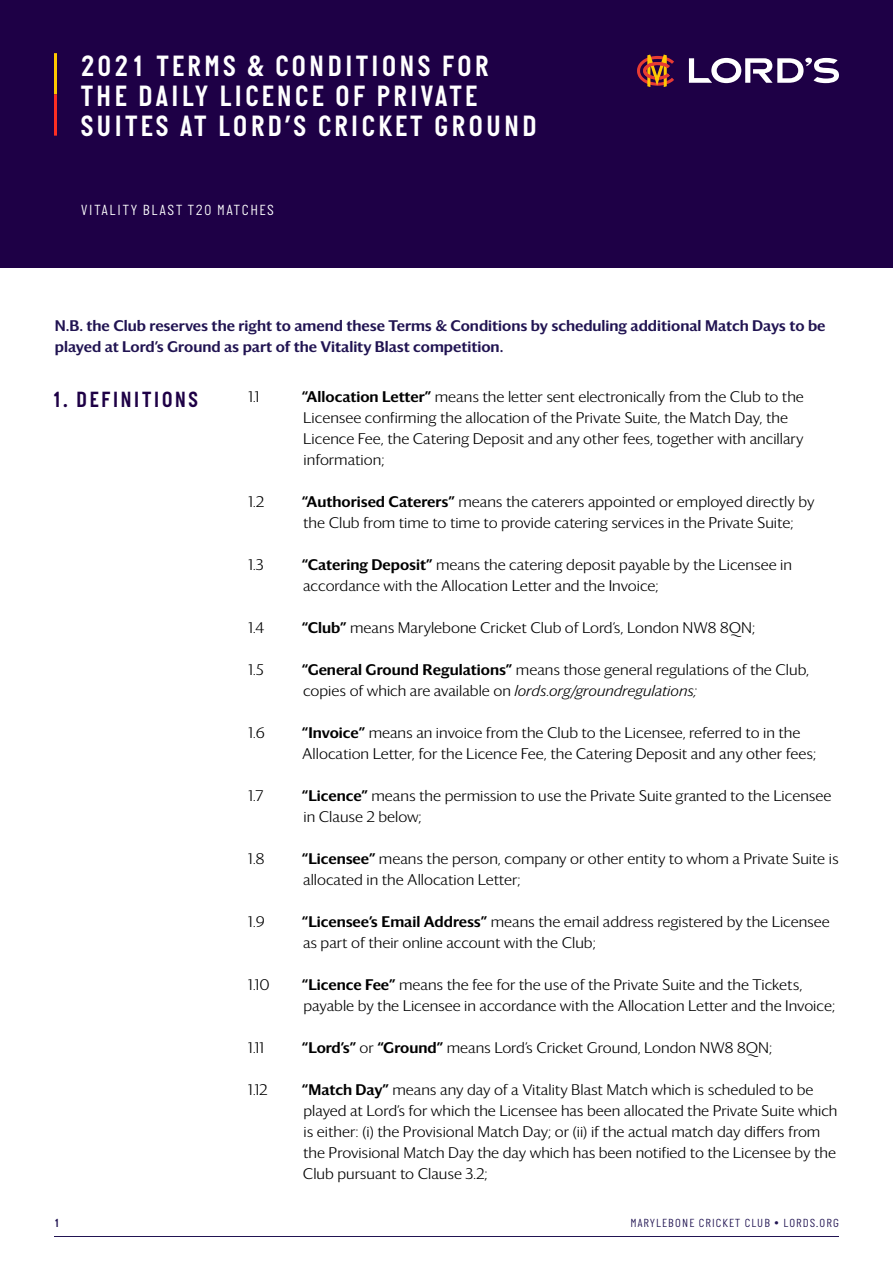
<style>
.page{position:relative;width:893px;height:1263px;background:#fff}
.page>*{position:absolute;margin:0;border:0;box-sizing:border-box;transform-origin:0 0}
.t1{font:600 30px/30px "Italian Plate No 2";letter-spacing:.1em;color:#fff}
.t2{font:600 22.5px "Italian Plate No 2";letter-spacing:.1em;color:#1e0046}
.t3{font:300 15px/21px "Darby Sans";color:#000}
.t4{font:500 15px/21px "Darby Sans";color:#211452}
.t5{font:300 15px "Italian Plate No 2";letter-spacing:.12em;color:#fff}
.t6{font:300 12px "Italian Plate No 2";letter-spacing:.1em;color:#211452}
.t7{font:600 12px "Italian Plate No 2";color:#211452}
.s1{font-weight:500}
.s2{font-style:italic}
</style>
<div class="page">
<hr style="left:54px;top:1236px;width:785px;height:1px;background:#211452">
<div style="left:0;top:0;width:893px;height:268px;background:#1e0046"></div>
<hr style="left:54px;top:53px;width:3px;height:41px;background:#ffc900">
<hr style="left:54px;top:94px;width:3px;height:42px;background:#ff2e23">
<svg style="left:689px;top:58px;width:150px;height:25px"></svg>
<svg style="left:637px;top:55px;width:37px;height:32px"></svg>
<h1 class="t1" style="left:81px;top:50px;width:458px">2021 TERMS &amp; CONDITIONS FOR<br>THE DAILY LICENCE OF PRIVATE<br>SUITES AT LORD’S CRICKET GROUND</h1>
<p class="t5" style="left:82px;top:202px;width:194px">VITALITY BLAST T20 MATCHES</p>
<p class="t4" style="left:55px;top:314px;width:772px">N.B. the Club reserves the right to amend these Terms &amp; Conditions by scheduling additional Match Days to be played at Lord’s Ground as part of the Vitality Blast competition.</p>
<h2 class="t2" style="left:52px;top:387px;width:148px">1. DEFINITIONS</h2>
<p class="t3" style="left:248px;top:386px;width:12px">1.1</p>
<p class="t3" style="left:302px;top:386px;width:503px"><span class="s1">“Allocation Letter”</span> means the letter sent electronically from the Club to the Licensee confirming the allocation of the Private Suite, the Match Day, the Licence Fee, the Catering Deposit and any other fees, together with ancillary information;</p>
<p class="t3" style="left:248px;top:491px;width:17px">1.2</p>
<p class="t3" style="left:302px;top:491px;width:514px"><span class="s1">“Authorised Caterers”</span> means the caterers appointed or employed directly by the Club from time to time to provide catering services in the Private Suite;</p>
<p class="t3" style="left:248px;top:554px;width:17px">1.3</p>
<p class="t3" style="left:302px;top:554px;width:492px"><span class="s1">“Catering Deposit”</span> means the catering deposit payable by the Licensee in accordance with the Allocation Letter and the Invoice;</p>
<p class="t3" style="left:248px;top:617px;width:17px">1.4</p>
<p class="t3" style="left:302px;top:617px;width:455px"><span class="s1">“Club”</span> means Marylebone Cricket Club of Lord’s, London NW8 8QN;</p>
<p class="t3" style="left:248px;top:659px;width:17px">1.5</p>
<p class="t3" style="left:302px;top:659px;width:509px"><span class="s1">“General Ground Regulations”</span> means those general regulations of the Club, copies of which are available on <span class="s2">lords.org/groundregulations;</span></p>
<p class="t3" style="left:248px;top:722px;width:18px">1.6</p>
<p class="t3" style="left:302px;top:722px;width:516px"><span class="s1">“Invoice”</span> means an invoice from the Club to the Licensee, referred to in the<br>Allocation Letter, for the Licence Fee, the Catering Deposit and any other fees;</p>
<p class="t3" style="left:248px;top:785px;width:17px">1.7</p>
<p class="t3" style="left:302px;top:785px;width:531px"><span class="s1">“Licence”</span> means the permission to use the Private Suite granted to the Licensee in Clause 2 below;</p>
<p class="t3" style="left:248px;top:848px;width:18px">1.8</p>
<p class="t3" style="left:302px;top:848px;width:538px"><span class="s1">“Licensee”</span> means the person, company or other entity to whom a Private Suite is allocated in the Allocation Letter;</p>
<p class="t3" style="left:248px;top:911px;width:18px">1.9</p>
<p class="t3" style="left:302px;top:911px;width:529px"><span class="s1">“Licensee’s Email Address”</span> means the email address registered by the Licensee as part of their online account with the Club;</p>
<p class="t3" style="left:248px;top:974px;width:23px">1.10</p>
<p class="t3" style="left:302px;top:974px;width:535px"><span class="s1">“Licence Fee”</span> means the fee for the use of the Private Suite and the Tickets, payable by the Licensee in accordance with the Allocation Letter and the Invoice;</p>
<p class="t3" style="left:248px;top:1037px;width:17px">1.11</p>
<p class="t3" style="left:302px;top:1037px;width:472px"><span class="s1">“Lord’s”</span> or <span class="s1">“Ground”</span> means Lord’s Cricket Ground, London NW8 8QN;</p>
<p class="t3" style="left:248px;top:1079px;width:21px">1.12</p>
<p class="t3" style="left:302px;top:1079px;width:537px"><span class="s1">“Match Day”</span> means any day of a Vitality Blast Match which is scheduled to be played at Lord’s for which the Licensee has been allocated the Private Suite which is either: (i) the Provisional Match Day; or (ii) if the actual match day differs from the Provisional Match Day the day which has been notified to the Licensee by the Club pursuant to Clause 3.2;</p>
<p class="t7" style="left:54px;top:1216px;width:7px">1</p>
<p class="t6" style="left:630px;top:1216px;width:210px">MARYLEBONE CRICKET CLUB • LORDS.ORG</p>
</div>
